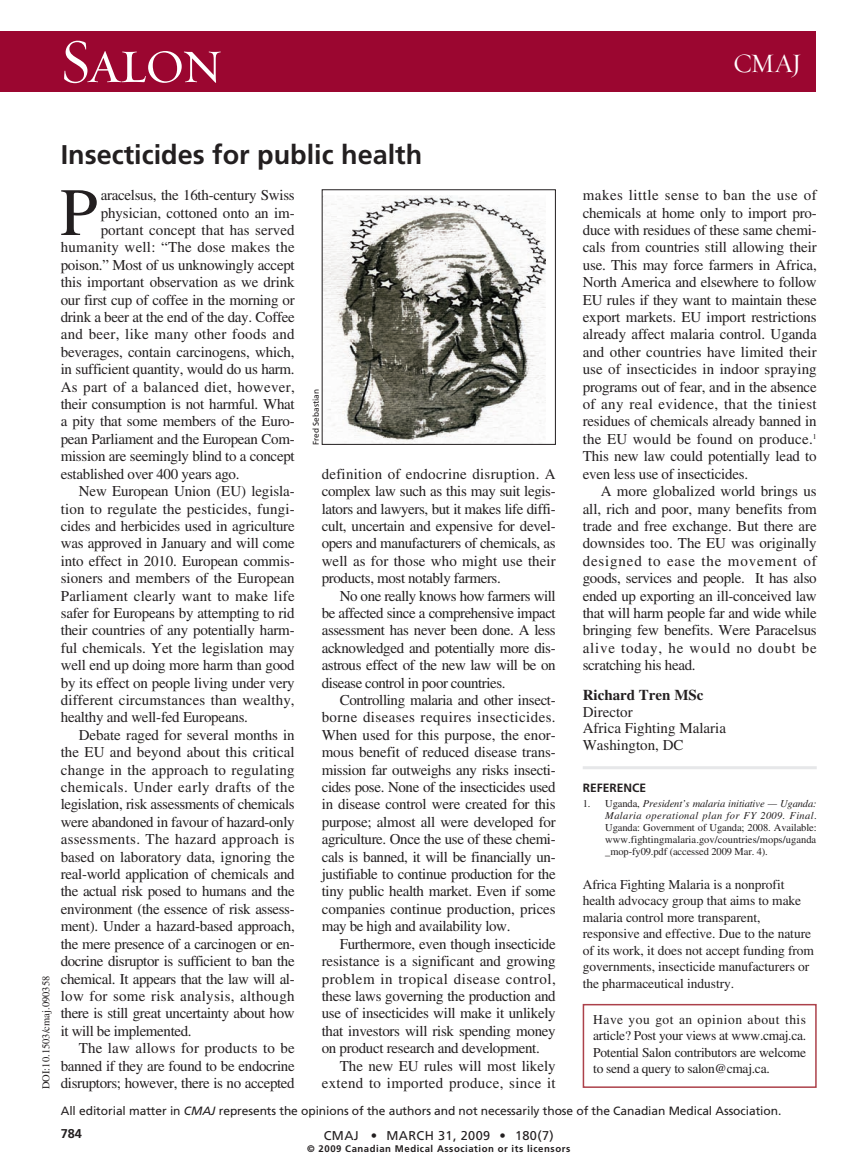
<style>
.page{position:relative;width:864px;height:1175px;background:#fff}
.page>*{position:absolute;margin:0;border:0;box-sizing:border-box;transform-origin:0 0}
.t1{font:67.5px "Times";color:#231f20}
.t2{font:63px "Requiem Display HTF Small Caps";letter-spacing:-.04em;color:#fff}
.t3{font:700 27px "Frutiger";color:#231f20}
.t4{font:27px "Requiem Display HTF Roman";color:#fff}
.t5{font:15px/17.4px "Times";letter-spacing:-.015em;color:#231f20;text-align:justify}
.t6{font:15px/17.4px "Times";letter-spacing:.02em;color:#231f20;text-align:right}
.t7{font:15px "Times";letter-spacing:.015em;color:#231f20}
.t8{font:15px "Times";letter-spacing:.01em;color:#231f20}
.t9{font:15px "Times";letter-spacing:.005em;color:#231f20}
.t10{font:15px "Times";letter-spacing:.025em;color:#231f20}
.t11{font:700 15px "Times";color:#231f20}
.t12{font:13.5px/16.5px "Times";letter-spacing:-.005em;color:#231f20;text-align:justify}
.t13{font:12.75px "Frutiger";letter-spacing:.03em;color:#231f20}
.t14{font:700 12.75px "Frutiger";color:#231f20}
.t15{font:12px "Frutiger";letter-spacing:-.005em;color:#231f20}
.t16{font:700 12px "Frutiger";color:#231f20}
.t17{font:10.5px/12px "Times";color:#231f20;text-align:justify}
.t18{font:700 9.6px "Frutiger";letter-spacing:.055em;color:#231f20}
.t19{font:8.25px "Frutiger";color:#231f20}
.s1{font-style:italic}
</style>
<div class="page">
<hr style="left:583px;top:766px;width:234px;height:3px;background:#e6e7e9">
<div style="left:583px;top:1004px;width:234px;height:83px;border:2px solid #ac414a"></div>
<div style="left:0;top:32px;width:815px;height:60px;background:#9b0630"></div>
<img style="left:324px;top:195px;width:221px;height:248px">
<div style="left:322px;top:189px;width:234px;height:256px;border:1px solid #231f20"></div>
<h2 class="t2" style="left:59px;top:23px;width:165px">Salon</h2>
<h3 class="t4" style="left:733px;top:53px;width:70px">CMAJ</h3>
<p class="t17" style="left:41px;top:1089px;width:115px;rotate:-90deg">DOI:10.1503/cmaj.090358</p>
<h3 class="t3" style="left:61px;top:144px;width:363px">Insecticides for public health</h3>
<h1 class="t1" style="left:60px;top:188px;width:39px">P</h1>
<p class="t5" style="left:101px;top:188px;width:196px">aracelsus, the 16th-century Swiss</p>
<p class="t5" style="left:583px;top:188px;width:236px">makes little sense to ban the use of chemicals at home only to import pro&shy;duce with residues of these same chemi&shy;cals from countries still allowing their use. This may force farmers in Africa, North America and elsewhere to follow EU rules if they want to maintain these export markets. EU import restrictions already affect malaria control. Uganda and other countries have limited their use of insecticides in indoor spraying programs out of fear, and in the absence of any real evidence, that the tiniest residues of chemicals already banned in the EU would be found on produce.<sup>1<br></sup>This new law could potentially lead to even less use of insecticides.</p>
<p class="t5" style="left:583px;top:484px;width:236px;text-indent:18px">A more globalized world brings us all, rich and poor, many benefits from trade and free exchange. But there are downsides too. The EU was originally designed to ease the movement of goods, services and people. It has also ended up exporting an ill-conceived law that will harm people far and wide while bringing few benefits. Were Paracelsus alive today, he would no doubt be scratching his head.</p>
<p class="t11" style="left:583px;top:689px;width:122px">Richard Tren MSc</p>
<p class="t5" style="left:583px;top:705px;width:145px;line-height:16.5px;text-align:left">Director<br>Africa Fighting Malaria<br>Washington, DC</p>
<p class="t16" style="left:583px;top:782px;width:65px">REFERENCE</p>
<p class="t17" style="left:605px;top:798px;width:213px;text-indent:-22px">1. Uganda, <span class="s1">President’s malaria initiative — Uganda:<br>Malaria operational plan for FY 2009. Final</span>.<br>Uganda: Government of Uganda; 2008. Available: www.fightingmalaria.gov/countries/mops/uganda _mop-fy09.pdf (accessed 2009 Mar. 4).</p>
<p class="t5" style="left:101px;top:205px;width:196px">physician, cottoned onto an im-</p>
<p class="t9" style="left:101px;top:224px;width:196px">portant concept that has served</p>
<p class="t7" style="left:61px;top:242px;width:236px">humanity well: “The dose makes the</p>
<p class="t5" style="left:61px;top:257px;width:235px">poison.” Most of us unknowingly accept</p>
<p class="t5" style="left:61px;top:275px;width:235px">this important observation as we drink</p>
<p class="t5" style="left:61px;top:292px;width:235px">our first cup of coffee in the morning or</p>
<p class="t5" style="left:61px;top:310px;width:235px">drink a beer at the end of the day. Coffee</p>
<p class="t6" style="left:61px;top:327px;width:236px">and beer, like many other foods and</p>
<p class="t5" style="left:61px;top:344px;width:235px">beverages, contain carcinogens, which,</p>
<p class="t5" style="left:61px;top:362px;width:235px">in sufficient quantity, would do us harm.</p>
<p class="t6" style="left:61px;top:379px;width:236px">As part of a balanced diet, however,</p>
<p class="t5" style="left:61px;top:397px;width:235px">their consumption is not harmful. What</p>
<p class="t5" style="left:61px;top:414px;width:236px">a pity that some members of the Euro-</p>
<p class="t5" style="left:61px;top:431px;width:235px">pean Parliament and the European Com-</p>
<p class="t5" style="left:61px;top:449px;width:235px">mission are seemingly blind to a concept</p>
<p class="t5" style="left:61px;top:466px;width:180px">established over 400 years ago.</p>
<p class="t5" style="left:79px;top:484px;width:218px">New European Union (EU) legisla-</p>
<p class="t8" style="left:61px;top:503px;width:236px">tion to regulate the pesticides, fungi-</p>
<p class="t5" style="left:61px;top:518px;width:235px">cides and herbicides used in agriculture</p>
<p class="t5" style="left:61px;top:536px;width:235px">was approved in January and will come</p>
<p class="t5" style="left:61px;top:553px;width:236px">into effect in 2010. European commis-</p>
<p class="t5" style="left:61px;top:571px;width:236px">sioners and members of the European</p>
<p class="t6" style="left:61px;top:588px;width:235px">Parliament clearly want to make life</p>
<p class="t5" style="left:61px;top:605px;width:236px">safer for Europeans by attempting to rid</p>
<p class="t5" style="left:61px;top:623px;width:236px">their countries of any potentially harm-</p>
<p class="t5" style="left:61px;top:640px;width:235px">ful chemicals. Yet the legislation may</p>
<p class="t5" style="left:61px;top:658px;width:235px">well end up doing more harm than good</p>
<p class="t5" style="left:61px;top:675px;width:235px">by its effect on people living under very</p>
<p class="t8" style="left:61px;top:694px;width:235px">different circumstances than wealthy,</p>
<p class="t5" style="left:61px;top:710px;width:189px">healthy and well-fed Europeans.</p>
<p class="t5" style="left:79px;top:727px;width:218px">Debate raged for several months in</p>
<p class="t9" style="left:61px;top:746px;width:236px">the EU and beyond about this critical</p>
<p class="t7" style="left:61px;top:764px;width:235px">change in the approach to regulating</p>
<p class="t10" style="left:61px;top:781px;width:235px">chemicals. Under early drafts of the</p>
<p class="t5" style="left:61px;top:797px;width:236px">legislation, risk assessments of chemicals</p>
<p class="t5" style="left:61px;top:814px;width:235px">were abandoned in favour of hazard-only</p>
<p class="t6" style="left:61px;top:832px;width:235px">assessments. The hazard approach is</p>
<p class="t5" style="left:61px;top:849px;width:235px">based on laboratory data, ignoring the</p>
<p class="t5" style="left:61px;top:866px;width:236px">real-world application of chemicals and</p>
<p class="t5" style="left:61px;top:884px;width:235px">the actual risk posed to humans and the</p>
<p class="t5" style="left:61px;top:901px;width:236px">environment (the essence of risk assess-</p>
<p class="t5" style="left:61px;top:919px;width:236px">ment). Under a hazard-based approach,</p>
<p class="t5" style="left:61px;top:936px;width:236px">the mere presence of a carcinogen or en-</p>
<p class="t5" style="left:61px;top:953px;width:235px">docrine disruptor is sufficient to ban the</p>
<p class="t5" style="left:61px;top:971px;width:236px">chemical. It appears that the law will al-</p>
<p class="t6" style="left:61px;top:988px;width:235px">low for some risk analysis, although</p>
<p class="t5" style="left:61px;top:1006px;width:235px">there is still great uncertainty about how</p>
<p class="t5" style="left:61px;top:1023px;width:132px">it will be implemented.</p>
<p class="t7" style="left:79px;top:1042px;width:218px">The law allows for products to be</p>
<p class="t5" style="left:61px;top:1058px;width:235px">banned if they are found to be endocrine</p>
<p class="t5" style="left:61px;top:1075px;width:235px">disruptors; however, there is no accepted</p>
<p class="t19" style="left:313px;top:445px;width:57px;rotate:-90deg">Fred Sebastian</p>
<p class="t5" style="left:322px;top:466px;width:236px">definition of endocrine disruption. A complex law such as this may suit legis&shy;lators and lawyers, but it makes life diffi&shy;cult, uncertain and expensive for devel&shy;opers and manufacturers of chemicals, as well as for those who might use their products, most notably farmers.</p>
<p class="t5" style="left:322px;top:588px;width:236px;text-indent:18px">No one really knows how farmers will be affected since a comprehensive impact assessment has never been done. A less acknowledged and potentially more dis&shy;astrous effect of the new law will be on disease control in poor countries.</p>
<p class="t5" style="left:322px;top:692px;width:236px;text-indent:18px">Controlling malaria and other insect&shy;borne diseases requires insecticides.<br>When used for this purpose, the enor&shy;mous benefit of reduced disease trans&shy;mission far outweighs any risks insecti&shy;cides pose. None of the insecticides used in disease control were created for this purpose; almost all were developed for agriculture. Once the use of these chemi&shy;cals is banned, it will be financially un&shy;justifiable to continue production for the tiny public health market. Even if some companies continue production, prices may be high and availability low.</p>
<p class="t5" style="left:322px;top:936px;width:236px;text-indent:18px">Furthermore, even though insecticide resistance is a significant and growing problem in tropical disease control, these laws governing the production and use of insecticides will make it unlikely that investors will risk spending money on product research and development.</p>
<p class="t6" style="left:322px;top:1058px;width:235px">The new EU rules will most likely extend to imported produce, since it</p>
<p class="t12" style="left:583px;top:877px;width:233px;text-align:left">Africa Fighting Malaria is a nonprofit health advocacy group that aims to make malaria control more transparent, responsive and effective. Due to the nature of its work, it does not accept funding from governments, insecticide manufacturers or the pharmaceutical industry.</p>
<p class="t12" style="left:593px;top:1012px;width:215px">Have you got an opinion about this article? Post your views at www.cmaj.ca.<br>Potential Salon contributors are welcome to send a query to salon@cmaj.ca.</p>
<p class="t15" style="left:61px;top:1106px;width:722px">All editorial matter in <span class="s1">CMAJ</span> represents the opinions of the authors and not necessarily those of the Canadian Medical Association.</p>
<p class="t14" style="left:61px;top:1128px;width:23px">784</p>
<p class="t13" style="left:324px;top:1130px;width:231px">CMAJ • MARCH 31, 2009 • 180(7)</p>
<p class="t18" style="left:307px;top:1145px;width:265px">© 2009 Canadian Medical Association or its licensors</p>
</div>
